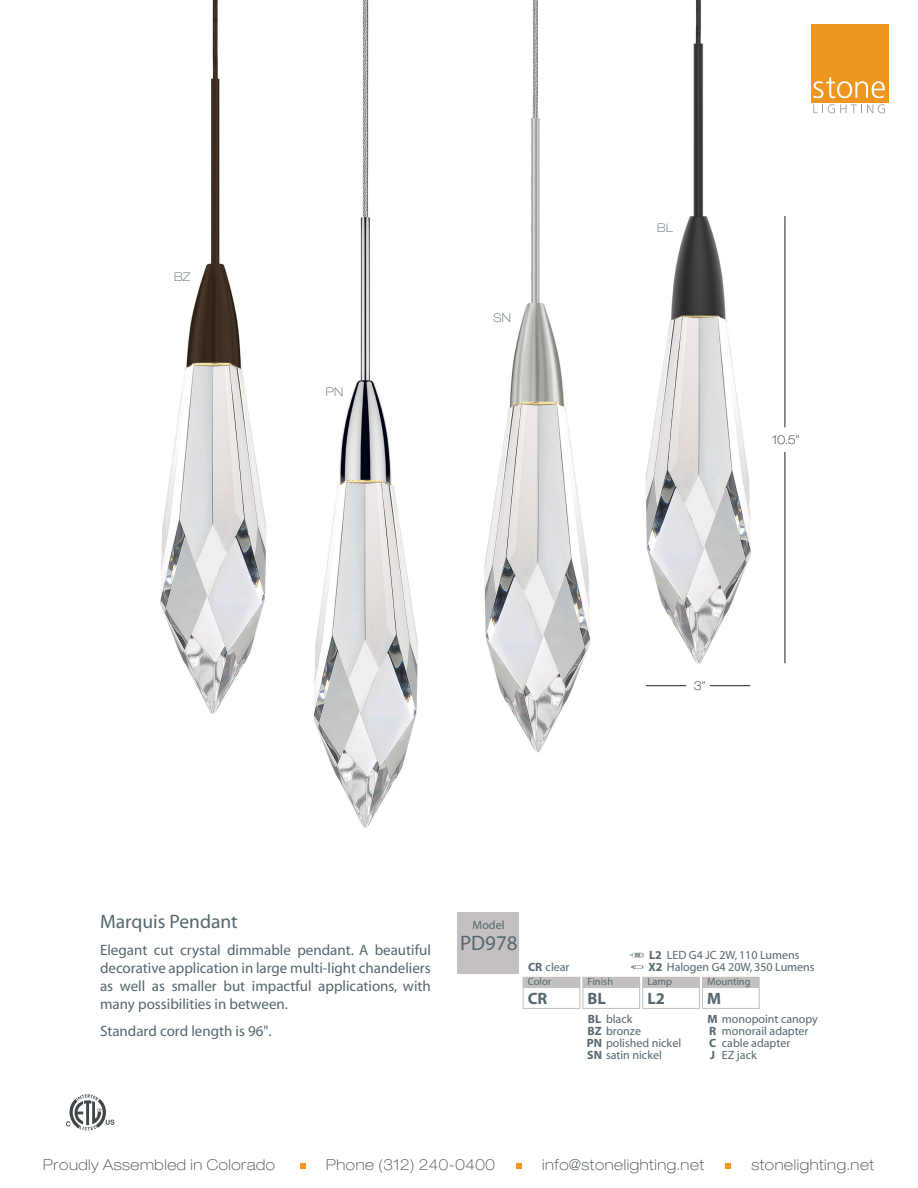
<style>
.page{position:relative;width:918px;height:1188px;background:#fff}
.page>*{position:absolute;margin:0;border:0;box-sizing:border-box;transform-origin:0 0}
.t1{font:21px "Myriad";color:#556770}
.t2{font:19.5px "Myriad";color:#54666f}
.t3{font:700 16.5px "Myriad";color:#556770}
.t4{font:15px/18px "Myriad";color:#54666f;text-align:justify}
.t5{font:100 expanded 15px "Helvetica Neue LT Std";letter-spacing:.04em;color:#3f484b}
.t6{font:12px/12px "Myriad";color:#556770}
.t7{font:12px/12px "Myriad";color:#54666f}
.t8{font:100 expanded 12px "Helvetica Neue LT Std";letter-spacing:.02em;color:#54666f}
.t9{font:100 expanded 12px "Helvetica Neue LT Std";color:#231f20}
.t10{font:10.5px "Myriad";color:#556770}
.s1{font-weight:700}
.s2{font-weight:700;color:#556770}
.s3{color:#556770}
</style>
<div class="page">
<img style="left:160px;top:0;width:107px;height:714px">
<img style="left:313px;top:0;width:105px;height:828px">
<img style="left:484px;top:0;width:107px;height:752px">
<img style="left:645px;top:0;width:141px;height:687px">
<svg style="left:66px;top:1094px;width:48px;height:37px"></svg>
<svg style="left:813px;top:104px;width:72px;height:9px"></svg>
<div style="left:811px;top:24px;width:78px;height:78px;background:#ee9620"></div>
<svg style="left:813px;top:77px;width:72px;height:21px"></svg>
<svg style="left:300px;top:1163px;width:6px;height:5px"></svg>
<svg style="left:516px;top:1163px;width:5px;height:5px"></svg>
<svg style="left:725px;top:1163px;width:6px;height:5px"></svg>
<hr style="left:785px;top:216px;width:1px;height:211px;background:#231f20">
<hr style="left:785px;top:452px;width:1px;height:211px;background:#231f20">
<hr style="left:710px;top:685px;width:40px;height:1px;background:#231f20">
<hr style="left:646px;top:685px;width:40px;height:1px;background:#231f20">
<div style="left:523px;top:977px;width:57px;height:32px;border:1px solid #c3c0bf"></div>
<div style="left:583px;top:977px;width:57px;height:32px;border:1px solid #c3c0bf"></div>
<div style="left:642px;top:977px;width:58px;height:32px;border:1px solid #c3c0bf"></div>
<div style="left:583px;top:977px;width:57px;height:11px;background:#c3c0bf"></div>
<div style="left:643px;top:977px;width:56px;height:11px;background:#c3c0bf"></div>
<svg style="left:631px;top:965px;width:12px;height:4px"></svg>
<div style="left:523px;top:977px;width:57px;height:11px;background:#c3c0bf"></div>
<div style="left:702px;top:977px;width:58px;height:32px;border:1px solid #c3c0bf"></div>
<div style="left:702px;top:977px;width:57px;height:11px;background:#c3c0bf"></div>
<div style="left:458px;top:912px;width:61px;height:61px;background:#c3c0bf"></div>
<svg style="left:630px;top:953px;width:14px;height:4px"></svg>
<p class="t8" style="left:174px;top:270px;width:18px">BZ</p>
<p class="t8" style="left:326px;top:384px;width:19px">PN</p>
<p class="t8" style="left:494px;top:310px;width:19px">SN</p>
<p class="t8" style="left:657px;top:221px;width:17px">BL</p>
<p class="t9" style="left:772px;top:432px;width:29px">10.5”</p>
<p class="t9" style="left:694px;top:678px;width:13px">3”</p>
<h2 class="t2" style="left:100px;top:912px;width:139px">Marquis Pendant</h2>
<p class="t4" style="left:100px;top:942px;width:332px">Elegant cut crystal dimmable pendant. A beautiful decorative application in large multi-light chandeliers as well as smaller but impactful applications, with many possibilities in between.</p>
<p class="t4" style="left:100px;top:1023px;width:173px">Standard cord length is 96".</p>
<p class="t6" style="left:473px;top:920px;width:33px">Model</p>
<h1 class="t1" style="left:460px;top:933px;width:59px">PD978</h1>
<p class="t6" style="left:528px;top:962px;width:43px"><span class="s1">CR</span> clear</p>
<p class="t7" style="left:648px;top:950px;width:168px"><span class="s2">L2</span> <span class="s3">LED G4 JC 2W</span>, 110 Lumens<br><span class="s2">X2</span> Halogen G4 20W, 350 Lumens</p>
<p class="t10" style="left:528px;top:977px;width:25px">Color</p>
<p class="t10" style="left:707px;top:977px;width:45px">Mounting</p>
<p class="t3" style="left:707px;top:990px;width:15px">M</p>
<p class="t10" style="left:588px;top:977px;width:27px">Finish</p>
<p class="t10" style="left:647px;top:977px;width:26px">Lamp</p>
<p class="t3" style="left:647px;top:990px;width:19px">L2</p>
<p class="t3" style="left:528px;top:990px;width:21px">CR</p>
<p class="t3" style="left:588px;top:990px;width:20px">BL</p>
<p class="t6" style="left:587px;top:1014px;width:96px"><span class="s1">BL</span> black<br><span class="s1">BZ</span> bronze<br><span class="s1">PN</span> polished nickel<br><span class="s1">SN</span> satin nickel</p>
<p class="t6" style="left:708px;top:1014px;width:112px"><span class="s1">M</span> monopoint canopy<br><span class="s1">R<br>C<br>J</span></p>
<p class="t6" style="left:722px;top:1026px;width:88px">monorail adapter cable adapter<br>EZ jack</p>
<p class="t5" style="left:43px;top:1155px;width:233px">Proudly Assembled in Colorado</p>
<p class="t5" style="left:326px;top:1155px;width:170px">Phone (312) 240-0400</p>
<p class="t5" style="left:542px;top:1155px;width:164px">info@stonelighting.net</p>
<p class="t5" style="left:751px;top:1155px;width:124px">stonelighting.net</p>
</div>
